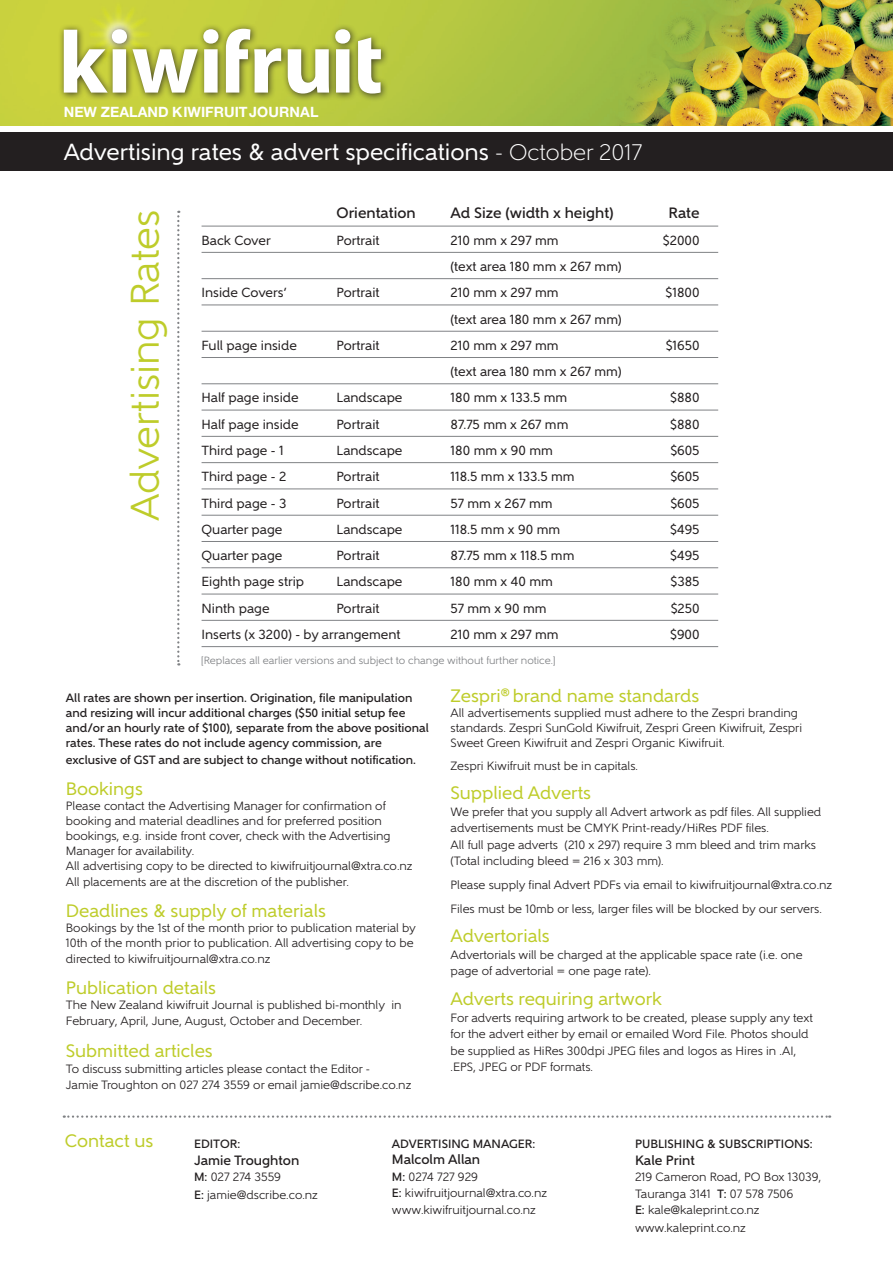
<style>
.page{position:relative;width:893px;height:1263px;background:#fff}
.page>*{position:absolute;margin:0;border:0;box-sizing:border-box;transform-origin:0 0}
.t1{font:39.75px "Gentleman 500";color:#becc2a}
.t2{font:23.25px "Gentleman 600";color:#fff}
.t3{font:18px "Gentleman 600";color:#becc2a}
.t4{font:500 15px "Gentleman 700";color:#231f20}
.t5{font:700 14.25px "Helvetica Neue";color:#fff}
.t6{font:500 13.5px "Gentleman 700";color:#231f20}
.t7{font:13.2px "Gentleman 600";color:#231f20}
.t8{font:12px/16.5px "Gentleman 500";color:#231f20}
.t9{font:500 12px/15px "Gentleman 700";color:#231f20}
.t10{font:10.5px "Gentleman 500";color:#808285}
.s1{font-family:"Gentleman 400";font-weight:300;font-size:22.5px}
.s2{font-family:"Gentleman 700";font-weight:500}
</style>
<div class="page">
<img style="left:0;top:0;width:893px;height:126px">
<hr style="left:202px;top:226px;width:516px;height:1px;background:#808285">
<hr style="left:202px;top:252px;width:516px;height:1px;background:#808285">
<hr style="left:202px;top:278px;width:516px;height:1px;background:#808285">
<hr style="left:202px;top:305px;width:516px;height:1px;background:#808285">
<hr style="left:202px;top:331px;width:516px;height:1px;background:#808285">
<hr style="left:202px;top:357px;width:516px;height:1px;background:#808285">
<hr style="left:202px;top:383px;width:516px;height:1px;background:#808285">
<hr style="left:202px;top:410px;width:516px;height:1px;background:#808285">
<hr style="left:202px;top:436px;width:516px;height:1px;background:#808285">
<hr style="left:202px;top:462px;width:516px;height:1px;background:#808285">
<hr style="left:202px;top:488px;width:516px;height:1px;background:#808285">
<hr style="left:202px;top:515px;width:516px;height:1px;background:#808285">
<hr style="left:202px;top:541px;width:516px;height:1px;background:#808285">
<hr style="left:202px;top:567px;width:516px;height:1px;background:#808285">
<hr style="left:202px;top:594px;width:516px;height:1px;background:#808285">
<hr style="left:202px;top:620px;width:516px;height:1px;background:#808285">
<hr style="left:202px;top:646px;width:516px;height:1px;background:#808285">
<div style="left:0;top:132px;width:893px;height:39px;background:#231f20"></div>
<div style="left:58px;top:23px;width:331px;height:79px;background:#231f20;opacity:.8"></div>
<svg style="left:64px;top:29px;width:317px;height:65px"></svg>
<svg style="left:177px;top:211px;width:2px;height:454px"></svg>
<svg style="left:64px;top:1115px;width:766px;height:3px"></svg>
<p class="t5" style="left:64px;top:103px;width:256px">NEW ZEALAND KIWIFRUITJOURNAL</p>
<h2 class="t2" style="left:64px;top:138px;width:580px">Advertising rates &amp; advert specifications <span class="s1">- October 2017</span></h2>
<h1 class="t1" style="left:121px;top:521px;width:313px;rotate:-90deg">Advertising Rates</h1>
<p class="t4" style="left:337px;top:204px;width:81px">Orientation</p>
<p class="t4" style="left:451px;top:204px;width:165px">Ad Size (width x height)</p>
<p class="t4" style="left:669px;top:204px;width:32px">Rate</p>
<p class="t7" style="left:202px;top:232px;width:71px">Back Cover</p>
<p class="t7" style="left:337px;top:232px;width:45px">Portrait</p>
<p class="t7" style="left:451px;top:232px;width:109px">210 mm x 297 mm</p>
<p class="t7" style="left:663px;top:232px;width:38px">$2000</p>
<p class="t7" style="left:451px;top:259px;width:173px">(text area 180 mm x 267 mm)</p>
<p class="t7" style="left:202px;top:285px;width:87px">Inside Covers’</p>
<p class="t7" style="left:337px;top:285px;width:45px">Portrait</p>
<p class="t7" style="left:451px;top:285px;width:109px">210 mm x 297 mm</p>
<p class="t7" style="left:665px;top:285px;width:36px">$1800</p>
<p class="t7" style="left:451px;top:311px;width:173px">(text area 180 mm x 267 mm)</p>
<p class="t7" style="left:202px;top:337px;width:97px">Full page inside</p>
<p class="t7" style="left:337px;top:337px;width:45px">Portrait</p>
<p class="t7" style="left:451px;top:337px;width:109px">210 mm x 297 mm</p>
<p class="t7" style="left:666px;top:337px;width:35px">$1650</p>
<p class="t7" style="left:451px;top:364px;width:173px">(text area 180 mm x 267 mm)</p>
<p class="t7" style="left:202px;top:390px;width:99px">Half page inside</p>
<p class="t7" style="left:337px;top:390px;width:67px">Landscape</p>
<p class="t7" style="left:450px;top:390px;width:118px">180 mm x 133.5 mm</p>
<p class="t7" style="left:670px;top:390px;width:31px">$880</p>
<p class="t7" style="left:202px;top:416px;width:99px">Half page inside</p>
<p class="t7" style="left:337px;top:416px;width:45px">Portrait</p>
<p class="t7" style="left:450px;top:416px;width:119px">87.75 mm x 267 mm</p>
<p class="t7" style="left:670px;top:416px;width:31px">$880</p>
<p class="t7" style="left:202px;top:443px;width:84px">Third page - 1</p>
<p class="t7" style="left:337px;top:443px;width:67px">Landscape</p>
<p class="t7" style="left:450px;top:443px;width:104px">180 mm x 90 mm</p>
<p class="t7" style="left:670px;top:443px;width:31px">$605</p>
<p class="t7" style="left:202px;top:469px;width:86px">Third page - 2</p>
<p class="t7" style="left:337px;top:469px;width:45px">Portrait</p>
<p class="t7" style="left:450px;top:469px;width:126px">118.5 mm x 133.5 mm</p>
<p class="t7" style="left:670px;top:469px;width:31px">$605</p>
<p class="t7" style="left:202px;top:495px;width:86px">Third page - 3</p>
<p class="t7" style="left:337px;top:495px;width:45px">Portrait</p>
<p class="t7" style="left:450px;top:495px;width:103px">57 mm x 267 mm</p>
<p class="t7" style="left:670px;top:495px;width:31px">$605</p>
<p class="t7" style="left:202px;top:521px;width:82px">Quarter page</p>
<p class="t7" style="left:337px;top:521px;width:67px">Landscape</p>
<p class="t7" style="left:450px;top:521px;width:111px">118.5 mm x 90 mm</p>
<p class="t7" style="left:670px;top:521px;width:31px">$495</p>
<p class="t7" style="left:202px;top:548px;width:82px">Quarter page</p>
<p class="t7" style="left:337px;top:548px;width:45px">Portrait</p>
<p class="t7" style="left:450px;top:548px;width:125px">87.75 mm x 118.5 mm</p>
<p class="t7" style="left:670px;top:548px;width:31px">$495</p>
<p class="t7" style="left:202px;top:574px;width:104px">Eighth page strip</p>
<p class="t7" style="left:337px;top:574px;width:67px">Landscape</p>
<p class="t7" style="left:450px;top:574px;width:104px">180 mm x 40 mm</p>
<p class="t7" style="left:670px;top:574px;width:31px">$385</p>
<p class="t7" style="left:202px;top:600px;width:70px">Ninth page</p>
<p class="t7" style="left:337px;top:600px;width:45px">Portrait</p>
<p class="t7" style="left:450px;top:600px;width:98px">57 mm x 90 mm</p>
<p class="t7" style="left:671px;top:600px;width:30px">$250</p>
<p class="t7" style="left:202px;top:627px;width:201px">Inserts (x 3200) - by arrangement</p>
<p class="t7" style="left:451px;top:627px;width:109px">210 mm x 297 mm</p>
<p class="t7" style="left:670px;top:627px;width:31px">$900</p>
<p class="t10" style="left:201px;top:654px;width:357px">[Replaces all earlier versions and subject to change without further notice.]</p>
<p class="t9" style="left:66px;top:691px;width:364px">All rates are shown per insertion. Origination, file manipulation and resizing will incur additional charges ($50 initial setup fee and/or an hourly rate of $100), separate from the above positional rates. These rates do not include agency commission, are</p>
<p class="t9" style="left:66px;top:752px;width:352px">exclusive of GST and are subject to change without notification.</p>
<h3 class="t3" style="left:66px;top:778px;width:78px">Bookings</h3>
<p class="t8" style="left:66px;top:798px;width:348px;line-height:15px">Please contact the Advertising Manager for confirmation of booking and material deadlines and for preferred position bookings, e.g. inside front cover, check with the Advertising Manager for availability.<br>All advertising copy to be directed to kiwifruitjournal@xtra.co.nz</p>
<p class="t8" style="left:66px;top:873px;width:285px">All placements are at the discretion of the publisher.</p>
<h3 class="t3" style="left:66px;top:900px;width:262px">Deadlines &amp; supply of materials</h3>
<p class="t8" style="left:66px;top:920px;width:352px;line-height:15px">Bookings by the 1st of the month prior to publication material by<br>10th of the month prior to publication. All advertising copy to be</p>
<p class="t8" style="left:66px;top:951px;width:206px">directed to kiwifruitjournal@xtra.co.nz</p>
<h3 class="t3" style="left:66px;top:977px;width:152px">Publication details</h3>
<p class="t8" style="left:66px;top:997px;width:337px">The New Zealand kiwifruit Journal is published bi-monthly in<br>February, April, June, August, October and December.</p>
<h3 class="t3" style="left:66px;top:1039px;width:148px">Submitted articles</h3>
<p class="t8" style="left:66px;top:1060px;width:347px">To discuss submitting articles please contact the Editor -<br>Jamie Troughton on 027 274 3559 or email jamie@dscribe.co.nz</p>
<h3 class="t3" style="left:451px;top:685px;width:250px">Zespri<sup>®</sup> brand name standards</h3>
<p class="t8" style="left:451px;top:705px;width:353px;line-height:15px">All advertisements supplied must adhere to the Zespri branding standards. Zespri SunGold Kiwifruit, Zespri Green Kiwifruit, Zespri<br>Sweet Green Kiwifruit and Zespri Organic Kiwifruit.</p>
<p class="t8" style="left:451px;top:757px;width:189px">Zespri Kiwifruit must be in capitals.</p>
<h3 class="t3" style="left:451px;top:782px;width:142px">Supplied Adverts</h3>
<p class="t8" style="left:451px;top:803px;width:372px">We prefer that you supply all Advert artwork as pdf files. All supplied advertisements must be CMYK Print-ready/HiRes PDF files.<br>All full page adverts (210 x 297) require 3 mm bleed and trim marks (Total including bleed = 216 x 303 mm).</p>
<p class="t8" style="left:451px;top:873px;width:383px;line-height:24px">Please supply final Advert PDFs via email to kiwifruitjournal@xtra.co.nz<br>Files must be 10mb or less, larger files will be blocked by our servers.</p>
<h3 class="t3" style="left:451px;top:925px;width:101px">Advertorials</h3>
<p class="t8" style="left:451px;top:946px;width:353px">Advertorials will be charged at the applicable space rate (i.e. one page of advertorial = one page rate).</p>
<h3 class="t3" style="left:451px;top:988px;width:213px">Adverts requiring artwork</h3>
<p class="t8" style="left:451px;top:1009px;width:364px">For adverts requiring artwork to be created, please supply any text for the advert either by email or emailed Word File. Photos should be supplied as HiRes 300dpi JPEG files and logos as Hires in .AI, .EPS, JPEG or PDF formats.</p>
<h3 class="t3" style="left:65px;top:1130px;width:90px">Contact us</h3>
<p class="t9" style="left:635px;top:1136px;width:179px">PUBLISHING &amp; SUBSCRIPTIONS:</p>
<p class="t6" style="left:635px;top:1152px;width:61px">Kale Print</p>
<p class="t8" style="left:635px;top:1169px;width:188px">219 Cameron Road, PO Box 13039,<br>Tauranga 3141 <span class="s2">T:</span> 07 578 7506<br><span class="s2">E:</span> kale@kaleprint.co.nz</p>
<p class="t8" style="left:635px;top:1220px;width:112px">www.kaleprint.co.nz</p>
<p class="t9" style="left:392px;top:1136px;width:145px">ADVERTISING MANAGER:</p>
<p class="t6" style="left:392px;top:1151px;width:90px">Malcolm Allan</p>
<p class="t8" style="left:392px;top:1168px;width:157px"><span class="s2">M:</span> 0274 727 929<br><span class="s2">E:</span> kiwifruitjournal@xtra.co.nz www.kiwifruitjournal.co.nz</p>
<p class="t9" style="left:194px;top:1136px;width:48px">EDITOR:</p>
<p class="t6" style="left:194px;top:1152px;width:107px">Jamie Troughton</p>
<p class="t8" style="left:194px;top:1168px;width:125px;line-height:18px"><span class="s2">M:</span> 027 274 3559<br><span class="s2">E:</span> jamie@dscribe.co.nz</p>
</div>
